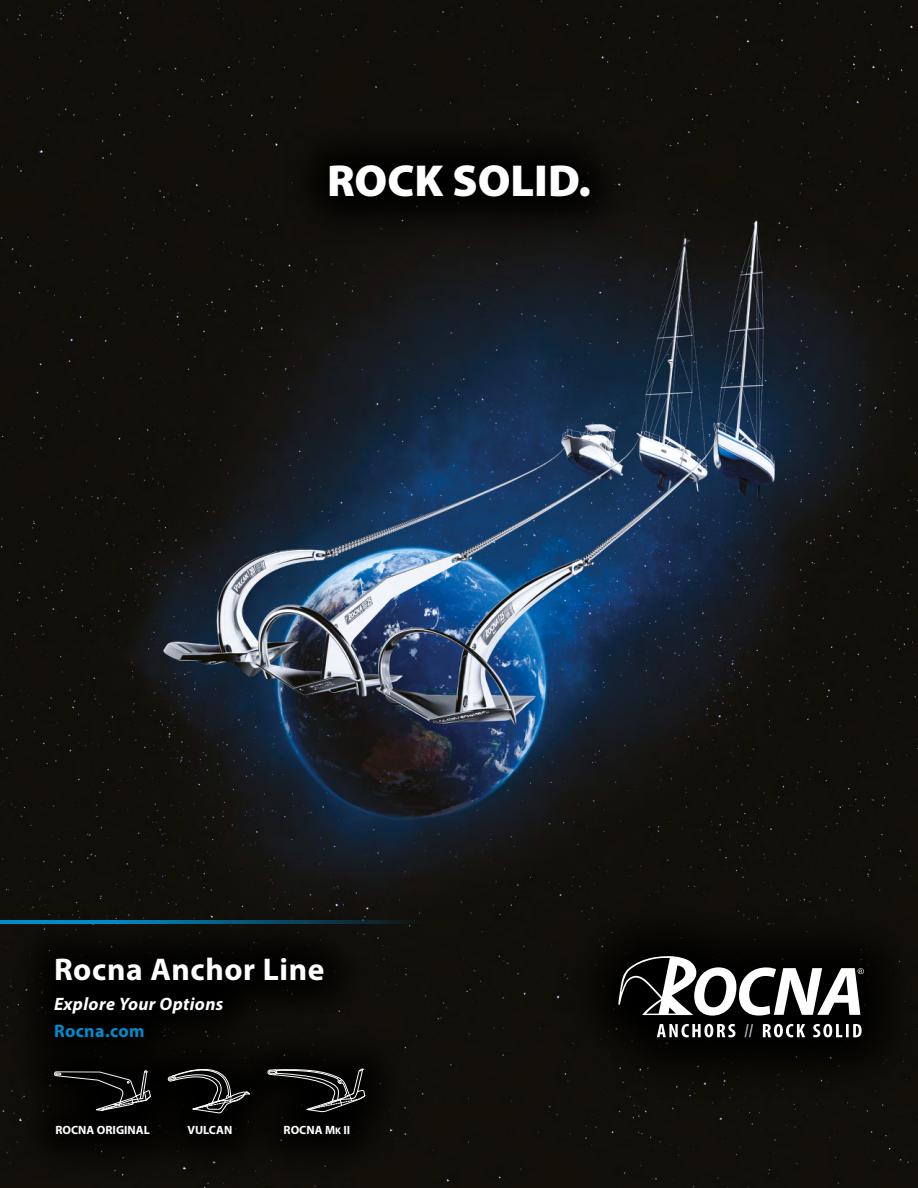
<style>
.page{position:relative;width:918px;height:1188px;background:#fff}
.page>*{position:absolute;margin:0;border:0;box-sizing:border-box;transform-origin:0 0}
.t1{font:900 45px "Myriad Pro";color:#fff}
.t2{font:700 31.5px "Myriad Pro";letter-spacing:.02em;color:#fff}
.t3{font:italic 700 18px "Myriad Pro";letter-spacing:.02em;color:#fff}
.t4{font:700 18px "Myriad Pro";letter-spacing:.02em;color:#008bcb}
.t5{font:12px "Myriad Pro Bold SC800";color:#fff}
.s1{font-size:9.6px}
</style>
<div class="page">
<img style="left:0;top:0;width:918px;height:1188px">
<div style="left:282px;top:117px;width:355px;height:127px;background:linear-gradient(to right,#0a0905,#0c0b09)"></div>
<div style="left:555px;top:892px;width:363px;height:210px;background:#0f0d07"></div>
<svg style="left:618px;top:956px;width:246px;height:81px"></svg>
<div style="left:7px;top:1021px;width:405px;height:162px;background:#0c0b06"></div>
<svg style="left:65px;top:1085px;width:86px;height:27px"></svg>
<svg style="left:299px;top:1085px;width:67px;height:27px"></svg>
<svg style="left:167px;top:1085px;width:83px;height:29px"></svg>
<div style="left:7px;top:910px;width:363px;height:175px;background:#080704"></div>
<svg style="left:0;top:920px;width:427px;height:4px;background:#065d84"></svg>
<h1 class="t1" style="left:327px;top:155px;width:265px">ROCK SOLID.</h1>
<h2 class="t2" style="left:54px;top:948px;width:272px">Rocna Anchor Line</h2>
<h3 class="t3" style="left:54px;top:992px;width:171px">Explore Your Options</h3>
<h3 class="t4" style="left:54px;top:1019px;width:92px">Rocna.com</h3>
<p class="t5" style="left:56px;top:1122px;width:96px">ROCNA ORIGINAL</p>
<p class="t5" style="left:187px;top:1122px;width:46px">VULCAN</p>
<p class="t5" style="left:284px;top:1122px;width:68px">ROCNA M<span class="s1">k</span> II</p>
</div>
